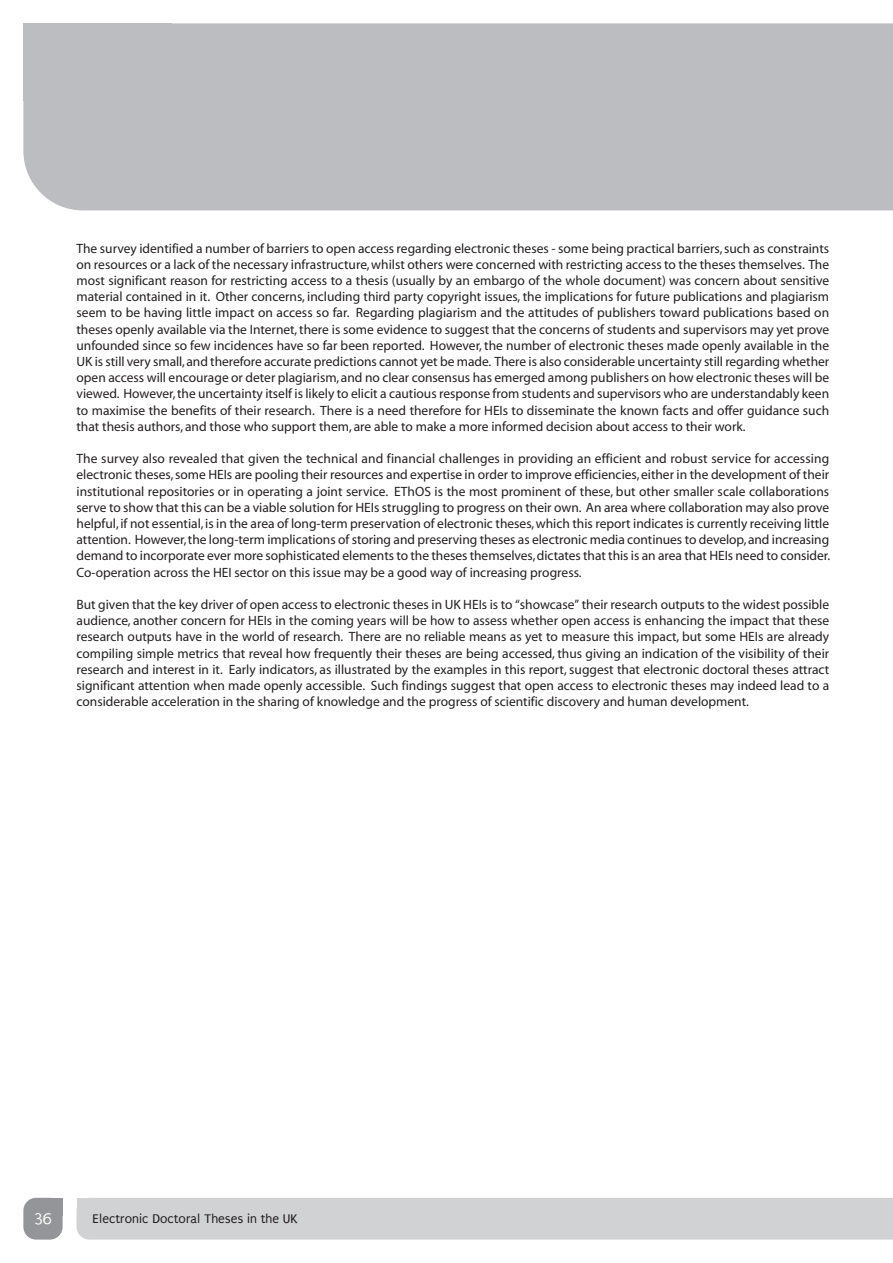
<style>
.page{position:relative;width:893px;height:1263px;background:#fff}
.page>*{position:absolute;margin:0;border:0;box-sizing:border-box;transform-origin:0 0}
.t1{font:16.5px "Puritan";color:#fff}
.t2{font:13.5px/16.2px "Myriad";color:#231f20;text-align:justify}
.t3{font:13.5px "Puritan";color:#231f20}
</style>
<div class="page">
<div style="left:23px;top:23px;width:870px;height:187px;background:#bcbdc0"></div>
<div style="left:23px;top:23px;width:149px;height:78px;background:#bcbdc0"></div>
<div style="left:77px;top:1198px;width:816px;height:41px;background:#d1d2d4"></div>
<div style="left:77px;top:1198px;width:25px;height:16px;background:#d1d2d4"></div>
<div style="left:23px;top:1198px;width:40px;height:41px;background:#939598;border-radius:13px"></div>
<div style="left:46px;top:1198px;width:17px;height:17px;background:#939598"></div>
<p class="t2" style="left:77px;top:241px;width:754px">The survey identified a number of barriers to open access regarding electronic theses - some being practical barriers,such as constraints on resources or a lack of the necessary infrastructure,whilst others were concerned with restricting access to the theses themselves. The most significant reason for restricting access to a thesis (usually by an embargo of the whole document) was concern about sensitive material contained in it. Other concerns, including third party copyright issues, the implications for future publications and plagiarism seem to be having little impact on access so far. Regarding plagiarism and the attitudes of publishers toward publications based on theses openly available via the Internet,there is some evidence to suggest that the concerns of students and supervisors may yet prove unfounded since so few incidences have so far been reported. However, the number of electronic theses made openly available in the UK is still very small,and therefore accurate predictions cannot yet be made. There is also considerable uncertainty still regarding whether open access will encourage or deter plagiarism,and no clear consensus has emerged among publishers on how electronic theses will be viewed. However,the uncertainty itself is likely to elicit a cautious response from students and supervisors who are understandably keen to maximise the benefits of their research. There is a need therefore for HEIs to disseminate the known facts and offer guidance such that thesis authors, and those who support them, are able to make a more informed decision about access to their work.</p>
<p class="t2" style="left:77px;top:452px;width:755px">The survey also revealed that given the technical and financial challenges in providing an efficient and robust service for accessing electronic theses,some HEIs are pooling their resources and expertise in order to improve efficiencies,either in the development of their institutional repositories or in operating a joint service. EThOS is the most prominent of these, but other smaller scale collaborations serve to show that this can be a viable solution for HEIs struggling to progress on their own. An area where collaboration may also prove helpful, if not essential, is in the area of long-term preservation of electronic theses,which this report indicates is currently receiving little attention. However,the long-term implications of storing and preserving theses as electronic media continues to develop,and increasing demand to incorporate ever more sophisticated elements to the theses themselves,dictates that this is an area that HEIs need to consider.<br>Co-operation across the HEI sector on this issue may be a good way of increasing progress.</p>
<p class="t2" style="left:77px;top:597px;width:754px">But given that the key driver of open access to electronic theses in UK HEIs is to “showcase” their research outputs to the widest possible audience, another concern for HEIs in the coming years will be how to assess whether open access is enhancing the impact that these research outputs have in the world of research. There are no reliable means as yet to measure this impact, but some HEIs are already compiling simple metrics that reveal how frequently their theses are being accessed, thus giving an indication of the visibility of their research and interest in it. Early indicators, as illustrated by the examples in this report, suggest that electronic doctoral theses attract significant attention when made openly accessible. Such findings suggest that open access to electronic theses may indeed lead to a considerable acceleration in the sharing of knowledge and the progress of scientific discovery and human development.</p>
<p class="t1" style="left:34px;top:1209px;width:19px">36</p>
<p class="t3" style="left:93px;top:1211px;width:206px">Electronic Doctoral Theses in the UK</p>
</div>
